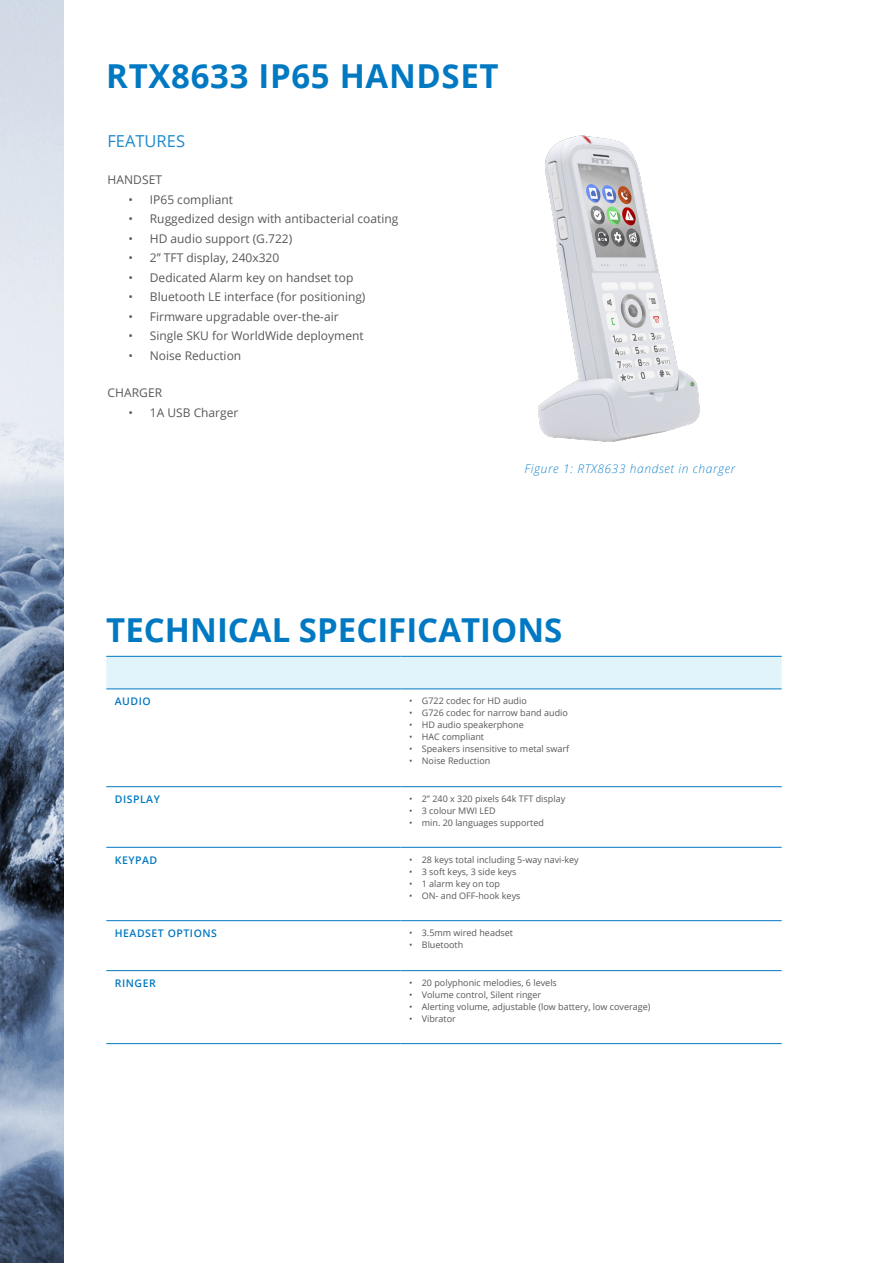
<style>
.page{position:relative;width:893px;height:1263px;background:#fff}
.page>*{position:absolute;margin:0;border:0;box-sizing:border-box;transform-origin:0 0}
.Stor_overskrift{font:700 33px "Open Sans";color:#0079c2}
.Stor_overskrift-2{font:700 33px "Open Sans";letter-spacing:.02em;color:#0079c2}
.Brødtekst{font:16.5px "Open Sans";color:#1e89ca}
.Brødtekst-2{font:12px "Open Sans";color:#57585a}
.punkter{font:italic 300 12px "Open Sans";letter-spacing:.05em;color:#1e89ca}
.t1{font:600 10.5px "Open Sans";letter-spacing:.05em;color:#0079c2}
.t2{font:9px "Open Sans";color:#57585a}
</style>
<div class="page">
<img style="left:0;top:0;width:64px;height:1263px">
<img style="left:538px;top:135px;width:162px;height:307px">
<div style="left:106px;top:657px;width:676px;height:31px;background:#e1f4fc"></div>
<svg style="left:106px;top:689px;width:676px;height:233px"></svg>
<svg style="left:106px;top:971px;width:676px;height:1px"></svg>
<hr style="left:106px;top:656px;width:295px;height:1px;background:#0079c2">
<hr style="left:401px;top:656px;width:381px;height:1px;background:#0079c2">
<hr style="left:106px;top:970px;width:295px;height:1px;background:#0079c2">
<hr style="left:401px;top:970px;width:381px;height:1px;background:#0079c2">
<hr style="left:106px;top:688px;width:295px;height:1px;background:#0079c2">
<hr style="left:106px;top:1043px;width:295px;height:1px;background:#0079c2">
<hr style="left:401px;top:688px;width:381px;height:1px;background:#0079c2">
<hr style="left:401px;top:1043px;width:381px;height:1px;background:#0079c2">
<hr style="left:106px;top:786px;width:295px;height:1px;background:#0079c2">
<hr style="left:401px;top:786px;width:381px;height:1px;background:#0079c2">
<hr style="left:106px;top:847px;width:295px;height:1px;background:#0079c2">
<hr style="left:401px;top:847px;width:381px;height:1px;background:#0079c2">
<hr style="left:106px;top:920px;width:295px;height:1px;background:#0079c2">
<hr style="left:401px;top:920px;width:381px;height:1px;background:#0079c2">
<p class="Stor_overskrift-2" style="left:106px;top:53px;width:394px">RTX8633 IP65 HANDSET</p>
<p class="Brødtekst" style="left:107px;top:129px;width:79px">FEATURES</p>
<p class="Brødtekst-2" style="left:107px;top:172px;width:56px">HANDSET</p>
<p class="Brødtekst-2" style="left:129px;top:191px;width:106px">• IP65 compliant</p>
<p class="Brødtekst-2" style="left:129px;top:211px;width:271px">• Ruggedized design with antibacterial coating</p>
<p class="Brødtekst-2" style="left:129px;top:230px;width:165px">• HD audio support (G.722)</p>
<p class="Brødtekst-2" style="left:129px;top:250px;width:152px">• 2’’ TFT display, 240x320</p>
<p class="Brødtekst-2" style="left:129px;top:269px;width:226px">• Dedicated Alarm key on handset top</p>
<p class="Brødtekst-2" style="left:129px;top:289px;width:238px">• Bluetooth LE interface (for positioning)</p>
<p class="Brødtekst-2" style="left:129px;top:308px;width:211px">• Firmware upgradable over-the-air</p>
<p class="Brødtekst-2" style="left:129px;top:328px;width:237px">• Single SKU for WorldWide deployment</p>
<p class="Brødtekst-2" style="left:129px;top:347px;width:114px">• Noise Reduction</p>
<p class="Brødtekst-2" style="left:107px;top:385px;width:56px">CHARGER</p>
<p class="Brødtekst-2" style="left:129px;top:404px;width:111px">• 1A USB Charger</p>
<p class="punkter" style="left:525px;top:461px;width:212px">Figure 1: RTX8633 handset in charger</p>
<p class="Stor_overskrift" style="left:106px;top:607px;width:458px">TECHNICAL SPECIFICATIONS</p>
<p class="t1" style="left:115px;top:694px;width:38px">AUDIO</p>
<p class="t2" style="left:409px;top:695px;width:119px">• G722 codec for HD audio</p>
<p class="t2" style="left:409px;top:707px;width:160px">• G726 codec for narrow band audio</p>
<p class="t2" style="left:409px;top:719px;width:116px">• HD audio speakerphone</p>
<p class="t2" style="left:409px;top:731px;width:76px">• HAC compliant</p>
<p class="t2" style="left:409px;top:743px;width:162px">• Speakers insensitive to metal swarf</p>
<p class="t2" style="left:409px;top:755px;width:83px">• Noise Reduction</p>
<p class="t1" style="left:115px;top:792px;width:47px">DISPLAY</p>
<p class="t2" style="left:409px;top:793px;width:158px">• 2’’ 240 x 320 pixels 64k TFT display</p>
<p class="t2" style="left:409px;top:805px;width:88px">• 3 colour MWI LED</p>
<p class="t2" style="left:409px;top:817px;width:136px">• min. 20 languages supported</p>
<p class="t1" style="left:115px;top:853px;width:44px">KEYPAD</p>
<p class="t2" style="left:409px;top:853px;width:171px">• 28 keys total including 5-way navi-key</p>
<p class="t2" style="left:409px;top:865px;width:109px">• 3 soft keys, 3 side keys</p>
<p class="t2" style="left:409px;top:877px;width:92px">• 1 alarm key on top</p>
<p class="t2" style="left:409px;top:889px;width:113px">• ON- and OFF-hook keys</p>
<p class="t1" style="left:115px;top:926px;width:104px">HEADSET OPTIONS</p>
<p class="t2" style="left:409px;top:927px;width:105px">• 3.5mm wired headset</p>
<p class="t2" style="left:409px;top:939px;width:56px">• Bluetooth</p>
<p class="t1" style="left:115px;top:976px;width:42px">RINGER</p>
<p class="t2" style="left:409px;top:976px;width:149px">• 20 polyphonic melodies, 6 levels</p>
<p class="t2" style="left:409px;top:988px;width:134px">• Volume control, Silent ringer</p>
<p class="t2" style="left:409px;top:1000px;width:243px">• Alerting volume, adjustable (low battery, low coverage)</p>
<p class="t2" style="left:409px;top:1012px;width:48px">• Vibrator</p>
</div>
